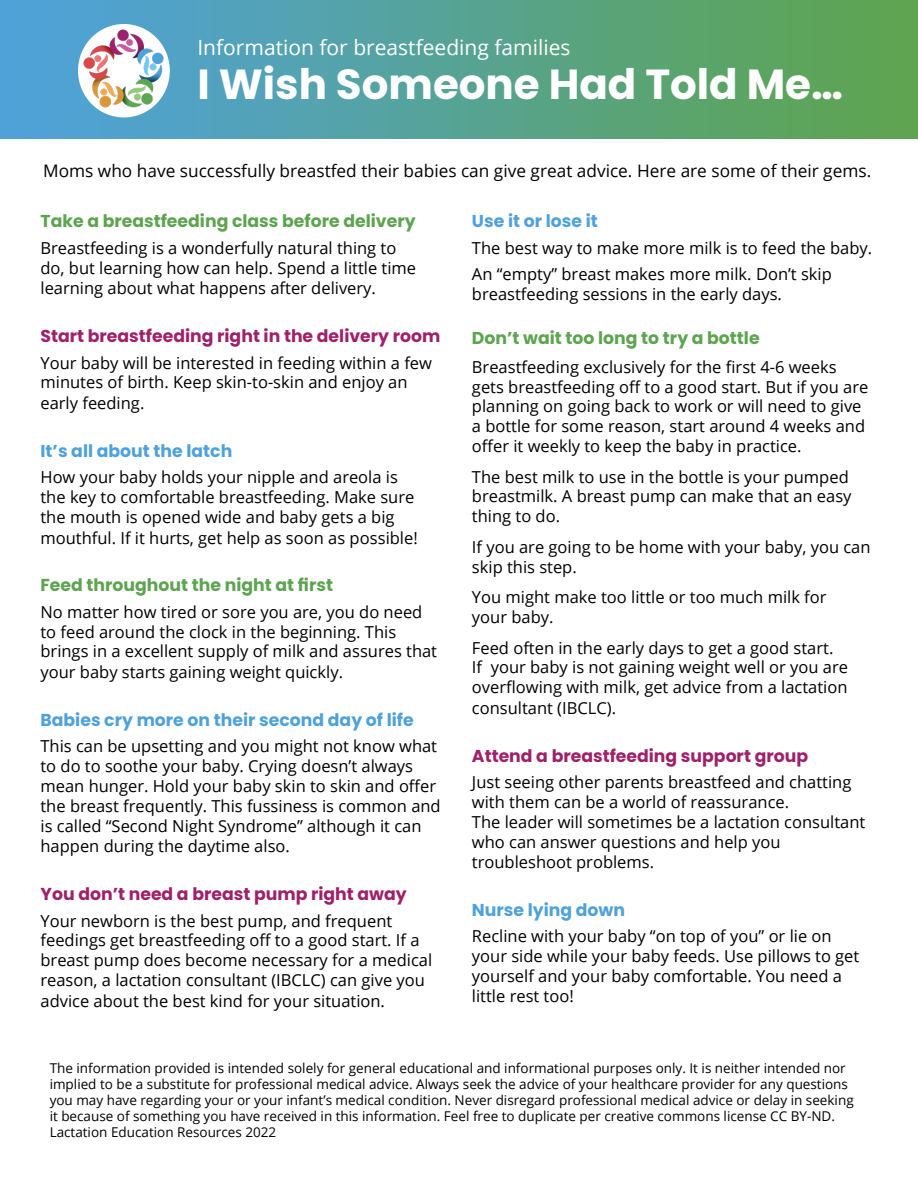
<style>
.page{position:relative;width:918px;height:1188px;background:#fff}
.page>*{position:absolute;margin:0;border:0;box-sizing:border-box;transform-origin:0 0}
.t1{font:700 42px "Poppins";color:#fff}
.t2{font:21px "Open Sans";color:#fff}
.t3{font:700 17.25px "Poppins";color:#9e216a}
.t4{font:700 17.25px "Poppins";color:#5ea450}
.t5{font:17.25px "Open Sans";color:#000}
.t6{font:700 17.25px "Poppins";color:#4fa2d9}
.t7{font:16.5px/20.1px "Open Sans";color:#000}
.t8{font:13.5px/16.2px "Open Sans";color:#000}
</style>
<div class="page">
<img style="left:0;top:0;width:918px;height:138px">
<div style="left:78px;top:24px;width:92px;height:93px;background:#fff;border-radius:50%"></div>
<img style="left:83px;top:27px;width:82px;height:83px">
<p class="t2" style="left:197px;top:33px;width:375px">Information for breastfeeding families</p>
<h1 class="t1" style="left:197px;top:60px;width:647px">I Wish Someone Had Told Me…</h1>
<p class="t5" style="left:43px;top:159px;width:830px">Moms who have successfully breastfed their babies can give great advice. Here are some of their gems.</p>
<p class="t6" style="left:472px;top:211px;width:127px">Use it or lose it</p>
<p class="t7" style="left:472px;top:234px;width:402px;line-height:26.5px">The best way to make more milk is to feed the baby.<br>An “empty” breast makes more milk. Don’t skip</p>
<p class="t7" style="left:472px;top:283px;width:312px">breastfeeding sessions in the early days.</p>
<p class="t4" style="left:40px;top:211px;width:377px">Take a breastfeeding class before delivery</p>
<p class="t7" style="left:40px;top:237px;width:377px">Breastfeeding is a wonderfully natural thing to do, but learning how can help. Spend a little time learning about what happens after delivery.</p>
<p class="t3" style="left:40px;top:326px;width:401px">Start breastfeeding right in the delivery room</p>
<p class="t7" style="left:40px;top:352px;width:393px">Your baby will be interested in feeding within a few minutes of birth. Keep skin-to-skin and enjoy an early feeding.</p>
<p class="t6" style="left:40px;top:441px;width:193px">It’s all about the latch</p>
<p class="t7" style="left:40px;top:467px;width:379px">How your baby holds your nipple and areola is the key to comfortable breastfeeding. Make sure the mouth is opened wide and baby gets a big mouthful. If it hurts, get help as soon as possible!</p>
<p class="t4" style="left:40px;top:575px;width:294px">Feed throughout the night at first</p>
<p class="t7" style="left:40px;top:601px;width:398px">No matter how tired or sore you are, you do need to feed around the clock in the beginning. This brings in a excellent supply of milk and assures that your baby starts gaining weight quickly.</p>
<p class="t6" style="left:40px;top:710px;width:375px">Babies cry more on their second day of life</p>
<p class="t7" style="left:40px;top:736px;width:402px">This can be upsetting and you might not know what to do to soothe your baby. Crying doesn’t always mean hunger. Hold your baby skin to skin and offer the breast frequently. This fussiness is common and is called “Second Night Syndrome” although it can happen during the daytime also.</p>
<p class="t3" style="left:40px;top:884px;width:368px">You don’t need a breast pump right away</p>
<p class="t7" style="left:40px;top:910px;width:393px">Your newborn is the best pump, and frequent feedings get breastfeeding off to a good start. If a breast pump does become necessary for a medical reason, a lactation consultant (IBCLC) can give you advice about the best kind for your situation.</p>
<p class="t4" style="left:472px;top:328px;width:289px">Don’t wait too long to try a bottle</p>
<p class="t7" style="left:472px;top:356px;width:398px">Breastfeeding exclusively for the first 4-6 weeks gets breastfeeding off to a good start. But if you are planning on going back to work or will need to give a bottle for some reason, start around 4 weeks and offer it weekly to keep the baby in practice.</p>
<p class="t7" style="left:472px;top:466px;width:381px">The best milk to use in the bottle is your pumped breastmilk. A breast pump can make that an easy thing to do.</p>
<p class="t7" style="left:472px;top:536px;width:400px">If you are going to be home with your baby, you can skip this step.</p>
<p class="t7" style="left:472px;top:587px;width:356px">You might make too little or too much milk for your baby.</p>
<p class="t7" style="left:472px;top:637px;width:378px">Feed often in the early days to get a good start.<br>If your baby is not gaining weight well or you are overflowing with milk, get advice from a lactation consultant (IBCLC).</p>
<p class="t3" style="left:472px;top:746px;width:338px">Attend a breastfeeding support group</p>
<p class="t7" style="left:472px;top:772px;width:395px">Just seeing other parents breastfeed and chatting with them can be a world of reassurance.<br>The leader will sometimes be a lactation consultant who can answer questions and help you troubleshoot problems.</p>
<p class="t6" style="left:472px;top:900px;width:155px">Nurse lying down</p>
<p class="t7" style="left:472px;top:926px;width:389px">Recline with your baby “on top of you” or lie on your side while your baby feeds. Use pillows to get yourself and your baby comfortable. You need a little rest too!</p>
<p class="t8" style="left:50px;top:1059px;width:806px">The information provided is intended solely for general educational and informational purposes only. It is neither intended nor implied to be a substitute for professional medical advice. Always seek the advice of your healthcare provider for any questions you may have regarding your or your infant’s medical condition. Never disregard professional medical advice or delay in seeking it because of something you have received in this information. Feel free to duplicate per creative commons license CC BY-ND.<br>Lactation Education Resources 2022</p>
</div>
